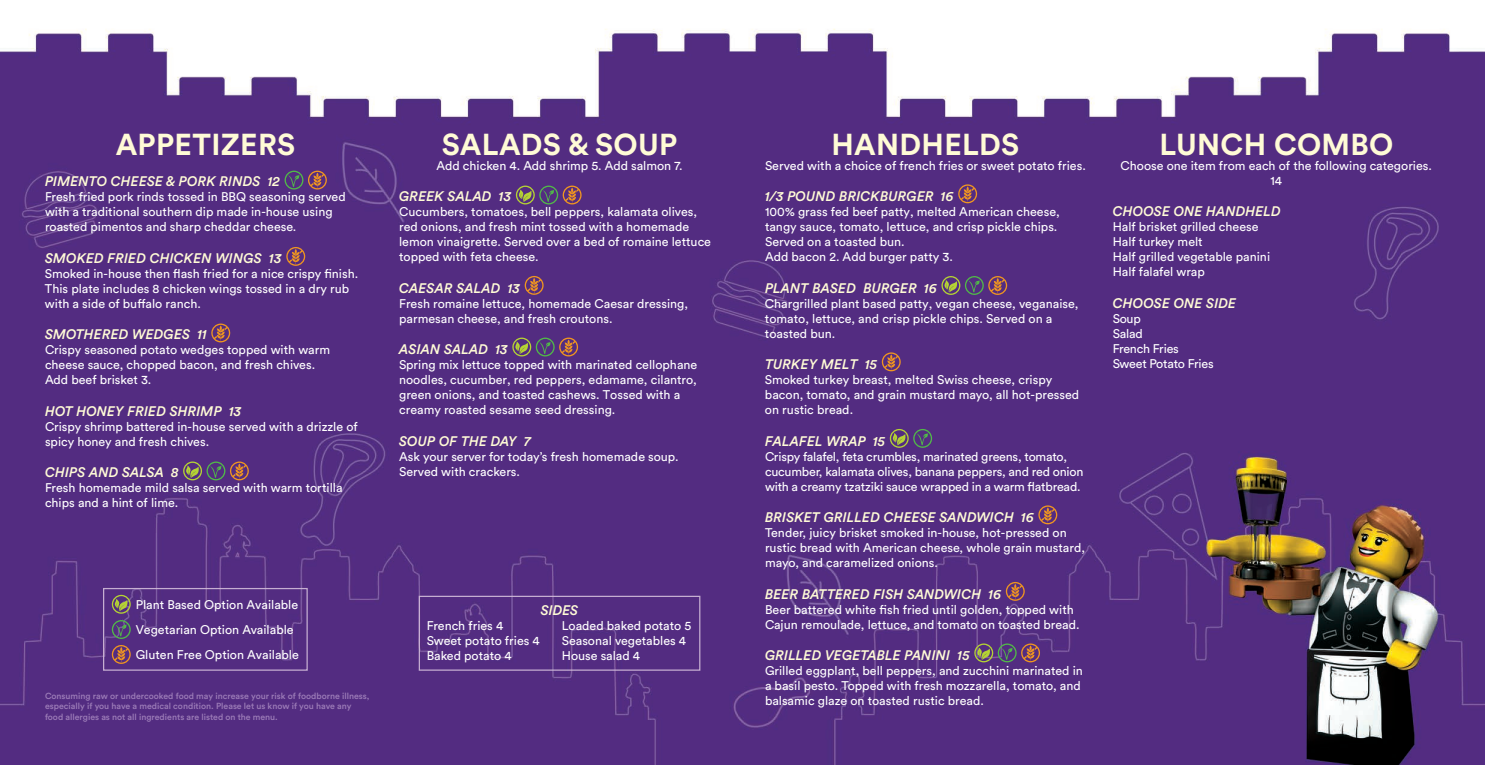
<style>
.page{position:relative;width:1485px;height:765px;background:#fff}
.page>*{position:absolute;margin:0;border:0;box-sizing:border-box;transform-origin:0 0}
.t1{font:700 30px "Circular Std";letter-spacing:.01em;color:#fffbd6}
.t2{font:italic 500 13.75px "Circular Std";letter-spacing:.01em;color:#fffbd6}
.t3{font:12.5px/15px "Circular Std";color:#fff}
.t4{font:500 8.75px/10.5px "Circular Std";color:#9b7bb7}
</style>
<div class="page">
<img style="left:0;top:28px;width:1485px;height:737px">
<div style="left:419px;top:596px;width:281px;height:75px;border:1px solid #d3bddb"></div>
<div style="left:103px;top:588px;width:205px;height:83px;border:1px solid #d3bddb"></div>
<svg style="left:112px;top:645px;width:19px;height:19px"></svg>
<svg style="left:112px;top:620px;width:19px;height:19px"></svg>
<svg style="left:112px;top:595px;width:19px;height:19px"></svg>
<svg style="left:974px;top:644px;width:66px;height:18px"></svg>
<svg style="left:1006px;top:582px;width:19px;height:19px"></svg>
<svg style="left:1038px;top:505px;width:19px;height:19px"></svg>
<svg style="left:890px;top:429px;width:42px;height:19px"></svg>
<svg style="left:882px;top:352px;width:19px;height:19px"></svg>
<svg style="left:941px;top:276px;width:66px;height:19px"></svg>
<svg style="left:958px;top:184px;width:19px;height:19px"></svg>
<svg style="left:512px;top:338px;width:66px;height:18px"></svg>
<svg style="left:525px;top:276px;width:19px;height:19px"></svg>
<svg style="left:516px;top:186px;width:66px;height:18px"></svg>
<svg style="left:183px;top:462px;width:66px;height:18px"></svg>
<svg style="left:211px;top:324px;width:19px;height:18px"></svg>
<svg style="left:286px;top:247px;width:19px;height:19px"></svg>
<svg style="left:285px;top:171px;width:42px;height:19px"></svg>
<p class="t1" style="left:116px;top:125px;width:181px">APPETIZERS</p>
<p class="t2" style="left:45px;top:173px;width:237px">PIMENTO CHEESE &amp; PORK RINDS 12</p>
<p class="t3" style="left:45px;top:189px;width:302px">Fresh fried pork rinds tossed in BBQ seasoning served with a traditional southern dip made in-house using roasted pimentos and sharp cheddar cheese.</p>
<p class="t2" style="left:45px;top:249px;width:238px">SMOKED FRIED CHICKEN WINGS 13</p>
<p class="t3" style="left:45px;top:266px;width:315px">Smoked in-house then flash fried for a nice crispy finish.<br>This plate includes 8 chicken wings tossed in a dry rub with a side of buffalo ranch.</p>
<p class="t2" style="left:45px;top:326px;width:164px">SMOTHERED WEDGES 11</p>
<p class="t3" style="left:45px;top:342px;width:287px">Crispy seasoned potato wedges topped with warm cheese sauce, chopped bacon, and fresh chives.</p>
<p class="t3" style="left:45px;top:372px;width:108px">Add beef brisket 3.</p>
<p class="t2" style="left:45px;top:402px;width:198px">HOT HONEY FRIED SHRIMP 13</p>
<p class="t3" style="left:45px;top:419px;width:314px">Crispy shrimp battered in-house served with a drizzle of spicy honey and fresh chives.</p>
<p class="t2" style="left:45px;top:464px;width:135px">CHIPS AND SALSA 8</p>
<p class="t3" style="left:45px;top:480px;width:299px">Fresh homemade mild salsa served with warm tortilla chips and a hint of lime.</p>
<p class="t1" style="left:442px;top:125px;width:237px">SALADS &amp; SOUP</p>
<p class="t3" style="left:437px;top:158px;width:248px">Add chicken 4. Add shrimp 5. Add salmon 7.</p>
<p class="t2" style="left:399px;top:188px;width:113px">GREEK SALAD 13</p>
<p class="t3" style="left:399px;top:204px;width:300px">Cucumbers, tomatoes, bell peppers, kalamata olives,</p>
<p class="t3" style="left:399px;top:219px;width:313px">red onions, and fresh mint tossed with a homemade lemon vinaigrette. Served over a bed of romaine lettuce topped with feta cheese.</p>
<p class="t2" style="left:399px;top:279px;width:122px">CAESAR SALAD 13</p>
<p class="t3" style="left:399px;top:296px;width:291px">Fresh romaine lettuce, homemade Caesar dressing, parmesan cheese, and fresh croutons.</p>
<p class="t2" style="left:399px;top:341px;width:110px">ASIAN SALAD 13</p>
<p class="t3" style="left:399px;top:357px;width:300px">Spring mix lettuce topped with marinated cellophane noodles, cucumber, red peppers, edamame, cilantro, green onions, and toasted cashews. Tossed with a creamy roasted sesame seed dressing.</p>
<p class="t2" style="left:399px;top:432px;width:133px">SOUP OF THE DAY 7</p>
<p class="t3" style="left:399px;top:449px;width:281px">Ask your server for today’s fresh homemade soup.<br>Served with crackers.</p>
<p class="t3" style="left:136px;top:597px;width:164px">Plant Based Option Available</p>
<p class="t3" style="left:136px;top:622px;width:159px">Vegetarian Option Available</p>
<p class="t3" style="left:136px;top:647px;width:165px">Gluten Free Option Available</p>
<p class="t4" style="left:45px;top:690px;width:326px">Consuming raw or undercooked food may increase your risk of foodborne illness, especially if you have a medical condition. Please let us know if you have any food allergies as not all ingredients are listed on the menu.</p>
<p class="t2" style="left:541px;top:602px;width:39px">SIDES</p>
<p class="t3" style="left:427px;top:618px;width:78px">French fries 4</p>
<p class="t3" style="left:562px;top:618px;width:131px">Loaded baked potato 5</p>
<p class="t3" style="left:427px;top:633px;width:114px">Sweet potato fries 4</p>
<p class="t3" style="left:562px;top:633px;width:126px">Seasonal vegetables 4</p>
<p class="t3" style="left:427px;top:648px;width:86px">Baked potato 4</p>
<p class="t3" style="left:562px;top:648px;width:80px">House salad 4</p>
<p class="t1" style="left:832px;top:125px;width:189px">HANDHELDS</p>
<p class="t3" style="left:765px;top:158px;width:322px">Served with a choice of french fries or sweet potato fries.</p>
<p class="t2" style="left:765px;top:188px;width:190px">1/3 POUND BRICKBURGER 16</p>
<p class="t3" style="left:765px;top:204px;width:296px">100% grass fed beef patty, melted American cheese, tangy sauce, tomato, lettuce, and crisp pickle chips.<br>Served on a toasted bun.</p>
<p class="t3" style="left:765px;top:249px;width:189px">Add bacon 2. Add burger patty 3.</p>
<p class="t2" style="left:765px;top:279px;width:173px">PLANT BASED BURGER 16</p>
<p class="t3" style="left:765px;top:296px;width:315px">Chargrilled plant based patty, vegan cheese, veganaise, tomato, lettuce, and crisp pickle chips. Served on a toasted bun.</p>
<p class="t2" style="left:765px;top:356px;width:114px">TURKEY MELT 15</p>
<p class="t3" style="left:765px;top:372px;width:316px">Smoked turkey breast, melted Swiss cheese, crispy bacon, tomato, and grain mustard mayo, all hot-pressed on rustic bread.</p>
<p class="t2" style="left:765px;top:432px;width:122px">FALAFEL WRAP 15</p>
<p class="t3" style="left:765px;top:449px;width:320px">Crispy falafel, feta crumbles, marinated greens, tomato, cucumber, kalamata olives, banana peppers, and red onion with a creamy tzatziki sauce wrapped in a warm flatbread.</p>
<p class="t2" style="left:765px;top:509px;width:270px">BRISKET GRILLED CHEESE SANDWICH 16</p>
<p class="t3" style="left:765px;top:525px;width:322px">Tender, juicy brisket smoked in-house, hot-pressed on rustic bread with American cheese, whole grain mustard, mayo, and caramelized onions.</p>
<p class="t2" style="left:765px;top:585px;width:238px">BEER BATTERED FISH SANDWICH 16</p>
<p class="t3" style="left:765px;top:602px;width:316px">Beer battered white fish fried until golden, topped with<br>Cajun remoulade, lettuce, and tomato on toasted bread.</p>
<p class="t2" style="left:765px;top:647px;width:206px">GRILLED VEGETABLE PANINI 15</p>
<p class="t3" style="left:765px;top:663px;width:319px">Grilled eggplant, bell peppers, and zucchini marinated in a basil pesto. Topped with fresh mozzarella, tomato, and balsamic glaze on toasted rustic bread.</p>
<p class="t1" style="left:1159px;top:125px;width:235px">LUNCH COMBO</p>
<p class="t3" style="left:1121px;top:158px;width:313px;text-align:center">Choose one item from each of the following categories.<br>14</p>
<p class="t2" style="left:1113px;top:203px;width:170px">CHOOSE ONE HANDHELD</p>
<p class="t3" style="left:1113px;top:219px;width:147px">Half brisket grilled cheese</p>
<p class="t3" style="left:1113px;top:234px;width:92px">Half turkey melt</p>
<p class="t3" style="left:1113px;top:249px;width:159px">Half grilled vegetable panini</p>
<p class="t3" style="left:1113px;top:264px;width:94px">Half falafel wrap</p>
<p class="t2" style="left:1113px;top:294px;width:125px">CHOOSE ONE SIDE</p>
<p class="t3" style="left:1113px;top:311px;width:30px">Soup</p>
<p class="t3" style="left:1113px;top:326px;width:32px">Salad</p>
<p class="t3" style="left:1113px;top:341px;width:68px">French Fries</p>
<p class="t3" style="left:1113px;top:356px;width:103px">Sweet Potato Fries</p>
</div>
